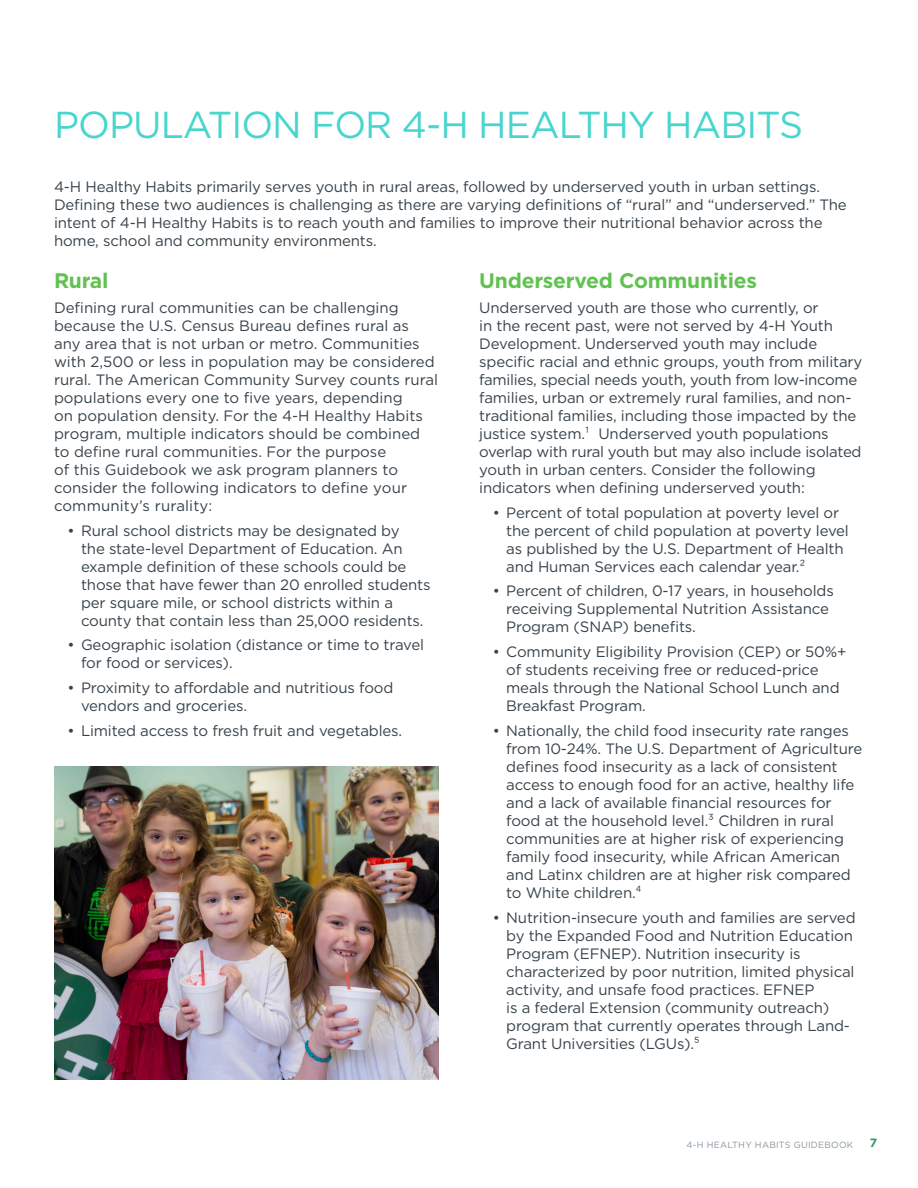
<style>
.page{position:relative;width:918px;height:1188px;background:#fff}
.page>*{position:absolute;margin:0;border:0;box-sizing:border-box;transform-origin:0 0}
.t1{font:37.5px "Gotham";letter-spacing:-.025em;color:#47d5cd}
.t2{font:700 21px "Gotham";letter-spacing:-.01em;color:#61c250}
.t3{font:15px/18px "Gotham";letter-spacing:-.01em;color:#37424a}
.t4{font:700 12px "Gotham";color:#396}
.t5{font:9px "Gotham";letter-spacing:.025em;color:#8996a0}
</style>
<div class="page">
<img style="left:54px;top:767px;width:385px;height:313px">
<p class="t1" style="left:54px;top:101px;width:751px">POPULATION FOR 4-H HEALTHY HABITS</p>
<p class="t3" style="left:54px;top:177px;width:794px">4-H Healthy Habits primarily serves youth in rural areas, followed by underserved youth in urban settings.<br>Defining these two audiences is challenging as there are varying definitions of “rural” and “underserved.” The intent of 4-H Healthy Habits is to reach youth and families to improve their nutritional behavior across the home, school and community environments.</p>
<p class="t2" style="left:54px;top:267px;width:56px">Rural</p>
<p class="t3" style="left:54px;top:298px;width:386px">Defining rural communities can be challenging because the U.S. Census Bureau defines rural as any area that is not urban or metro. Communities with 2,500 or less in population may be considered rural. The American Community Survey counts rural populations every one to five years, depending<br>on population density. For the 4-H Healthy Habits program, multiple indicators should be combined to define rural communities. For the purpose<br>of this Guidebook we ask program planners to consider the following indicators to define your community’s rurality:</p>
<p class="t3" style="left:81px;top:521px;width:351px;text-indent:-14px">• Rural school districts may be designated by<br>the state-level Department of Education. An example definition of these schools could be those that have fewer than 20 enrolled students per square mile, or school districts within a county that contain less than 25,000 residents.</p>
<p class="t3" style="left:81px;top:636px;width:345px;text-indent:-14px">• Geographic isolation (distance or time to travel for food or services).</p>
<p class="t3" style="left:81px;top:678px;width:314px;text-indent:-14px">• Proximity to affordable and nutritious food vendors and groceries.</p>
<p class="t3" style="left:68px;top:721px;width:336px">• Limited access to fresh fruit and vegetables.</p>
<p class="t2" style="left:479px;top:267px;width:279px">Underserved Communities</p>
<p class="t3" style="left:479px;top:298px;width:385px">Underserved youth are those who currently, or<br>in the recent past, were not served by 4-H Youth Development. Underserved youth may include specific racial and ethnic groups, youth from military families, special needs youth, youth from low-income families, urban or extremely rural families, and non&shy;traditional families, including those impacted by the justice system.¹ Underserved youth populations overlap with rural youth but may also include isolated youth in urban centers. Consider the following indicators when defining underserved youth:</p>
<p class="t3" style="left:506px;top:503px;width:344px;text-indent:-14px">• Percent of total population at poverty level or the percent of child population at poverty level as published by the U.S. Department of Health and Human Services each calendar year.²</p>
<p class="t3" style="left:506px;top:582px;width:329px;text-indent:-14px">• Percent of children, 0-17 years, in households receiving Supplemental Nutrition Assistance<br>Program (SNAP) benefits.</p>
<p class="t3" style="left:506px;top:642px;width:342px;text-indent:-14px">• Community Eligibility Provision (CEP) or 50%+ of students receiving free or reduced-price meals through the National School Lunch and Breakfast Program.</p>
<p class="t3" style="left:506px;top:721px;width:357px;text-indent:-14px">• Nationally, the child food insecurity rate ranges from 10-24%. The U.S. Department of Agriculture defines food insecurity as a lack of consistent access to enough food for an active, healthy life and a lack of available financial resources for food at the household level.³ Children in rural communities are at higher risk of experiencing family food insecurity, while African American and Latinx children are at higher risk compared to White children.⁴</p>
<p class="t3" style="left:506px;top:908px;width:351px;text-indent:-14px">• Nutrition-insecure youth and families are served by the Expanded Food and Nutrition Education Program (EFNEP). Nutrition insecurity is characterized by poor nutrition, limited physical activity, and unsafe food practices. EFNEP<br>is a federal Extension (community outreach) program that currently operates through Land-Grant Universities (LGUs).⁵</p>
<p class="t5" style="left:687px;top:1139px;width:168px">4-H HEALTHY HABITS GUIDEBOOK</p>
<p class="t4" style="left:870px;top:1135px;width:9px">7</p>
</div>
